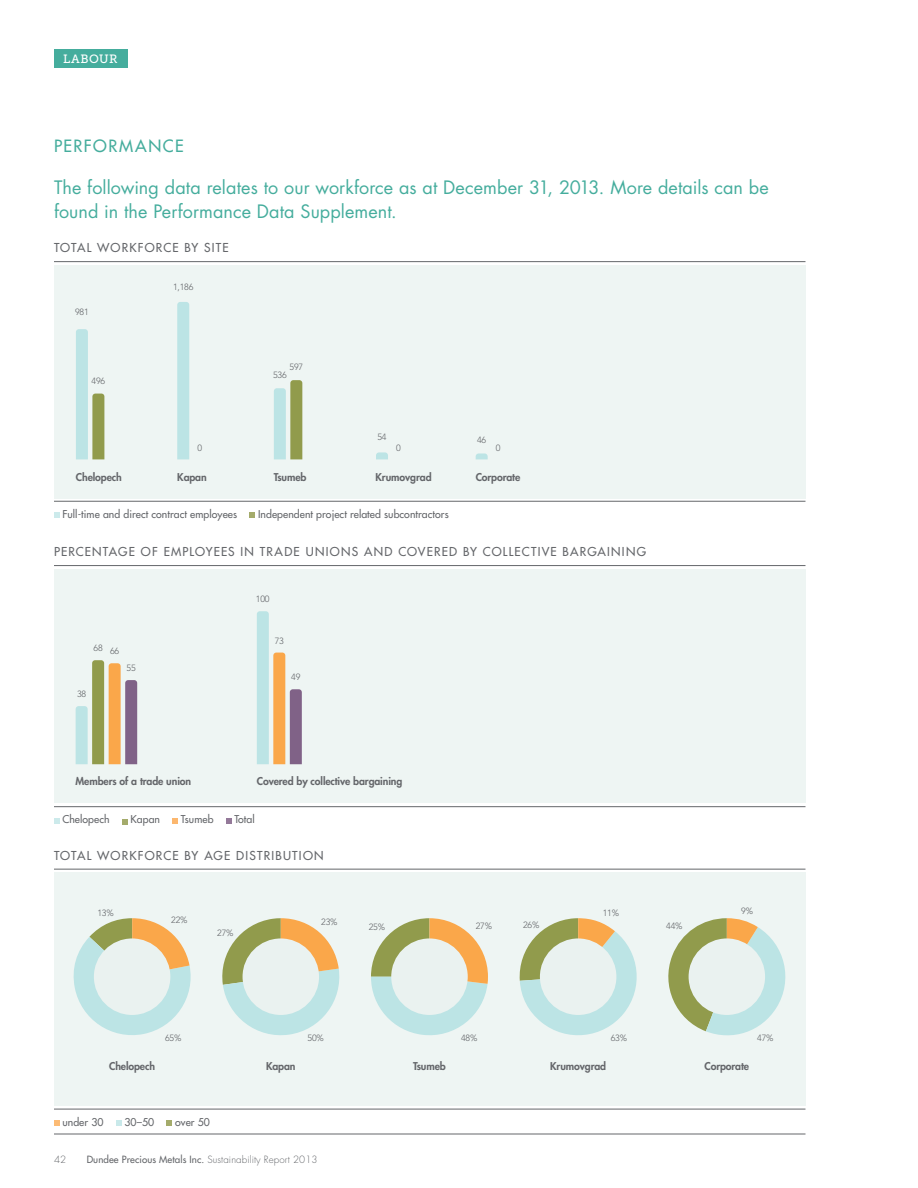
<style>
.page{position:relative;width:918px;height:1188px;background:#fff}
.page>*{position:absolute;margin:0;border:0;box-sizing:border-box;transform-origin:0 0}
.t1{font:18px/24px "Futura";letter-spacing:.005em;color:#45ad9d}
.t2{font:16.5px "Futura";letter-spacing:.09em;color:#45ad9d}
.t3{font:12px "Futura";letter-spacing:.1em;color:#64666a}
.t4{font:12px "Museo Slab 500";letter-spacing:.05em;color:#fff}
.t5{font:800 10.5px "Futura";letter-spacing:-.01em;color:#64666a}
.t6{font:10.5px "Futura";letter-spacing:.005em;color:#64666a}
.t7{font:9.75px "Futura";letter-spacing:.01em;color:#64666a}
.t8{font:300 9.75px "Futura";color:#64666a}
.t9{font:300 9px "Avenir";letter-spacing:-.02em;color:#64666a}
.s1{font-weight:300}
</style>
<div class="page">
<div style="left:54px;top:265px;width:752px;height:233px;background:#eef5f3"></div>
<div style="left:54px;top:569px;width:752px;height:234px;background:#eef5f3"></div>
<div style="left:54px;top:872px;width:752px;height:234px;background:#eef5f3"></div>
<hr style="left:54px;top:501px;width:752px;height:1px;background:#64666a">
<svg style="left:54px;top:513px;width:5px;height:5px"></svg>
<svg style="left:250px;top:513px;width:5px;height:5px"></svg>
<svg style="left:76px;top:329px;width:28px;height:130px"></svg>
<svg style="left:177px;top:302px;width:12px;height:157px"></svg>
<svg style="left:274px;top:380px;width:28px;height:79px"></svg>
<svg style="left:376px;top:452px;width:12px;height:7px"></svg>
<svg style="left:476px;top:453px;width:12px;height:6px"></svg>
<hr style="left:54px;top:261px;width:752px;height:1px;background:#64666a">
<hr style="left:54px;top:1109px;width:752px;height:1px;background:#64666a">
<svg style="left:54px;top:1121px;width:5px;height:5px"></svg>
<svg style="left:116px;top:1121px;width:5px;height:5px"></svg>
<svg style="left:167px;top:1121px;width:5px;height:5px"></svg>
<svg style="left:73px;top:918px;width:118px;height:117px"></svg>
<div style="left:94px;top:938px;width:76px;height:77px;background:#eaf2f0;border-radius:50%"></div>
<svg style="left:222px;top:918px;width:118px;height:118px"></svg>
<div style="left:243px;top:938px;width:76px;height:77px;background:#eaf2f0;border-radius:50%"></div>
<svg style="left:371px;top:918px;width:117px;height:118px"></svg>
<div style="left:391px;top:938px;width:77px;height:77px;background:#eaf2f0;border-radius:50%"></div>
<svg style="left:519px;top:918px;width:118px;height:117px"></svg>
<div style="left:540px;top:938px;width:76px;height:77px;background:#eaf2f0;border-radius:50%"></div>
<svg style="left:668px;top:918px;width:118px;height:118px"></svg>
<div style="left:689px;top:938px;width:76px;height:77px;background:#eaf2f0;border-radius:50%"></div>
<hr style="left:54px;top:869px;width:752px;height:1px;background:#64666a">
<hr style="left:54px;top:806px;width:752px;height:1px;background:#64666a">
<svg style="left:54px;top:818px;width:5px;height:5px"></svg>
<svg style="left:122px;top:819px;width:5px;height:5px"></svg>
<svg style="left:173px;top:818px;width:5px;height:5px"></svg>
<svg style="left:226px;top:818px;width:5px;height:5px"></svg>
<hr style="left:54px;top:565px;width:752px;height:1px;background:#64666a">
<svg style="left:76px;top:660px;width:61px;height:104px"></svg>
<svg style="left:257px;top:611px;width:45px;height:153px"></svg>
<hr style="left:54px;top:1134px;width:752px;height:1px;background:#64666a">
<div style="left:54px;top:50px;width:74px;height:18px;background:#45ad9d"></div>
<p class="t4" style="left:63px;top:54px;width:56px">LABOUR</p>
<p class="t2" style="left:54px;top:138px;width:131px">PERFORMANCE</p>
<p class="t1" style="left:54px;top:177px;width:716px">The following data relates to our workforce as at December 31, 2013. More details can be found in the Performance Data Supplement.</p>
<p class="t3" style="left:54px;top:242px;width:176px">TOTAL WORKFORCE BY SITE</p>
<p class="t9" style="left:75px;top:309px;width:15px">981</p>
<p class="t9" style="left:92px;top:378px;width:15px">496</p>
<p class="t5" style="left:76px;top:472px;width:47px">Chelopech</p>
<p class="t9" style="left:173px;top:283px;width:22px">1,186</p>
<p class="t9" style="left:197px;top:444px;width:6px">0</p>
<p class="t5" style="left:177px;top:472px;width:31px">Kapan</p>
<p class="t9" style="left:290px;top:363px;width:15px">597</p>
<p class="t9" style="left:273px;top:371px;width:15px">536</p>
<p class="t5" style="left:274px;top:472px;width:34px">Tsumeb</p>
<p class="t9" style="left:377px;top:434px;width:11px">54</p>
<p class="t9" style="left:396px;top:444px;width:6px">0</p>
<p class="t5" style="left:375px;top:472px;width:58px">Krumovgrad</p>
<p class="t6" style="left:62px;top:509px;width:176px">Full-time and direct contract employees</p>
<p class="t6" style="left:258px;top:509px;width:192px">Independent project related subcontractors</p>
<p class="t9" style="left:477px;top:436px;width:11px">46</p>
<p class="t9" style="left:496px;top:444px;width:6px">0</p>
<p class="t5" style="left:476px;top:472px;width:46px">Corporate</p>
<p class="t3" style="left:54px;top:546px;width:594px">PERCENTAGE OF EMPLOYEES IN TRADE UNIONS AND COVERED BY COLLECTIVE BARGAINING</p>
<p class="t9" style="left:94px;top:646px;width:27px">68 66</p>
<p class="t9" style="left:77px;top:690px;width:11px">38</p>
<p class="t9" style="left:127px;top:664px;width:11px">55</p>
<p class="t5" style="left:76px;top:777px;width:117px">Members of a trade union</p>
<p class="t9" style="left:256px;top:595px;width:15px">100</p>
<p class="t9" style="left:275px;top:637px;width:11px">73</p>
<p class="t9" style="left:291px;top:673px;width:11px">49</p>
<p class="t5" style="left:257px;top:777px;width:147px">Covered by collective bargaining</p>
<p class="t6" style="left:62px;top:814px;width:49px">Chelopech</p>
<p class="t6" style="left:131px;top:814px;width:31px">Kapan</p>
<p class="t6" style="left:181px;top:814px;width:34px">Tsumeb</p>
<p class="t6" style="left:234px;top:814px;width:22px">Total</p>
<p class="t3" style="left:54px;top:850px;width:271px">TOTAL WORKFORCE BY AGE DISTRIBUTION</p>
<p class="t9" style="left:97px;top:909px;width:18px">13%</p>
<p class="t9" style="left:171px;top:916px;width:18px">22%</p>
<p class="t9" style="left:217px;top:929px;width:18px">27%</p>
<p class="t9" style="left:321px;top:918px;width:18px">23%</p>
<p class="t9" style="left:369px;top:923px;width:18px">25%</p>
<p class="t9" style="left:476px;top:923px;width:18px">27%</p>
<p class="t9" style="left:603px;top:909px;width:18px">11%</p>
<p class="t9" style="left:523px;top:921px;width:18px">26%</p>
<p class="t9" style="left:666px;top:922px;width:18px">44%</p>
<p class="t9" style="left:741px;top:907px;width:13px">9%</p>
<p class="t9" style="left:165px;top:1035px;width:18px">65%</p>
<p class="t9" style="left:308px;top:1035px;width:18px">50%</p>
<p class="t9" style="left:461px;top:1035px;width:18px">48%</p>
<p class="t9" style="left:757px;top:1035px;width:18px">47%</p>
<p class="t9" style="left:611px;top:1035px;width:18px">63%</p>
<p class="t5" style="left:109px;top:1061px;width:47px">Chelopech</p>
<p class="t5" style="left:266px;top:1061px;width:31px">Kapan</p>
<p class="t5" style="left:413px;top:1061px;width:34px">Tsumeb</p>
<p class="t5" style="left:550px;top:1061px;width:58px">Krumovgrad</p>
<p class="t5" style="left:705px;top:1061px;width:46px">Corporate</p>
<p class="t6" style="left:62px;top:1117px;width:43px">under 30</p>
<p class="t6" style="left:124px;top:1117px;width:31px">30–50</p>
<p class="t6" style="left:175px;top:1117px;width:36px">over 50</p>
<p class="t8" style="left:54px;top:1155px;width:14px">42</p>
<p class="t7" style="left:87px;top:1155px;width:232px">Dundee Precious Metals Inc. <span class="s1">Sustainability Report 2013</span></p>
</div>
